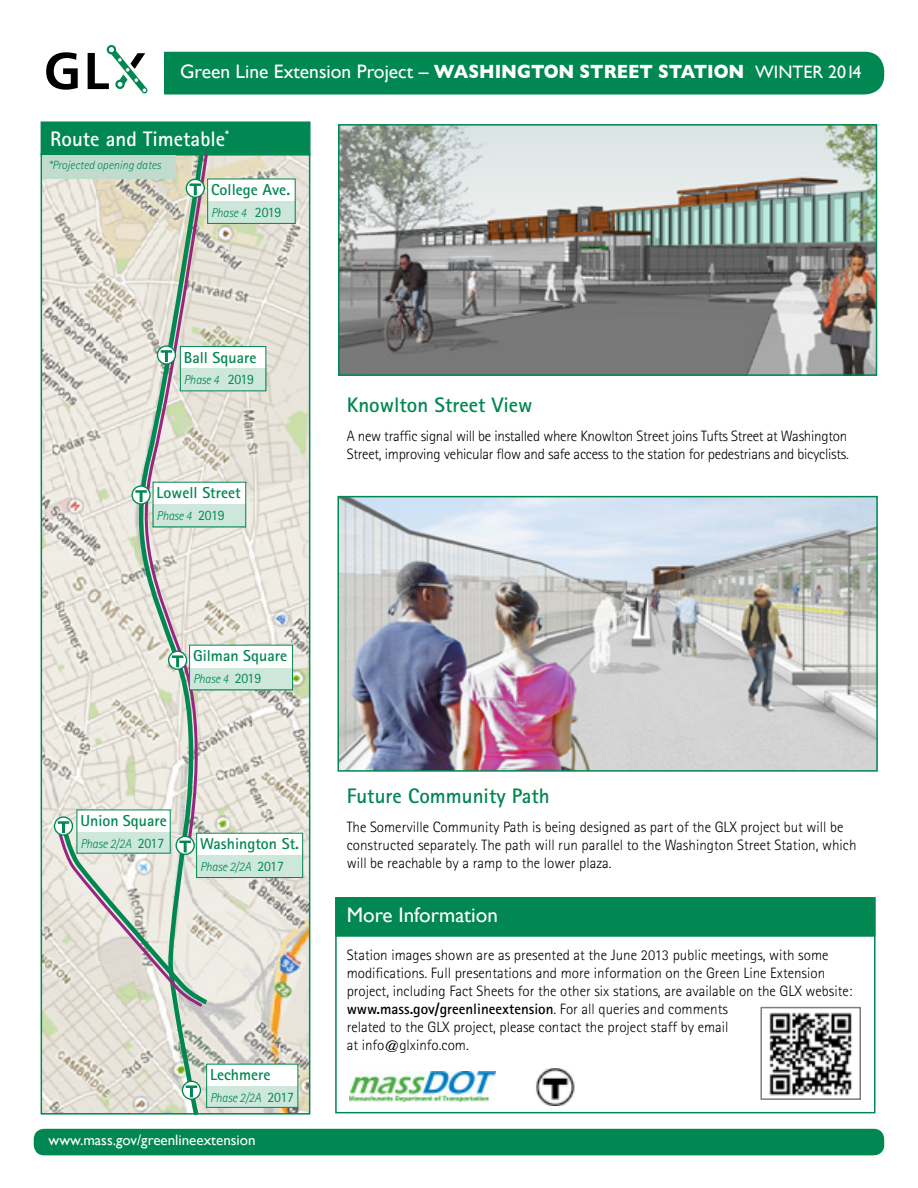
<style>
.page{position:relative;width:918px;height:1188px;background:#fff}
.page>*{position:absolute;margin:0;border:0;box-sizing:border-box;transform-origin:0 0}
.t1{font:700 21px "Rotis Sans Serif";color:#008752}
.t2{font:700 21px "Rotis Sans Serif";color:#fff}
.t3{font:21px "Gill Sans";color:#fff}
.Masthead{font:19.5px "Gill Sans";color:#fff}
.Timetable_Station{font:700 15.9px "Rotis Sans Serif";color:#008752}
.Body{font:300 15px/18px "Rotis Sans Serif";color:#000}
.Body-2{font:300 15px/18px "Rotis Sans Serif";letter-spacing:-.02em;color:#000}
.Body-3{font:15px "Gill Sans";color:#fff}
.Timetable_date{font:italic 300 13.05px "Rotis Sans Serif";letter-spacing:-.01em;color:#008752;scale:.95 1}
.t4{font:italic 300 12px "Rotis Sans Serif";color:#008752}
.s1{font-weight:700}
.s2{font-size:18px}
.s3{font-weight:400;font-style:normal;font-size:14.4px}
</style>
<div class="page">
<div style="left:34px;top:1129px;width:850px;height:26px;background:#008752;border-radius:10px"></div>
<div style="left:335px;top:897px;width:540px;height:216px;border:2px solid #008752"></div>
<div style="left:335px;top:897px;width:540px;height:40px;background:#008752;border:2px solid #008752"></div>
<div style="left:77px;top:52px;width:807px;height:42px;background:#008752;border-radius:19px"></div>
<div style="left:0;top:0;width:163px;height:135px;background:#fff"></div>
<svg style="left:46px;top:52px;width:32px;height:38px"></svg>
<svg style="left:88px;top:45px;width:59px;height:48px"></svg>
<img style="left:44px;top:156px;width:263px;height:956px">
<div style="left:41px;top:153px;width:269px;height:962px;border:2px solid #008752"></div>
<img style="left:341px;top:127px;width:533px;height:246px">
<div style="left:338px;top:124px;width:539px;height:252px;border:2px solid #008752"></div>
<img style="left:341px;top:499px;width:534px;height:270px">
<div style="left:338px;top:496px;width:540px;height:276px;border:2px solid #008752"></div>
<div style="left:41px;top:122px;width:269px;height:34px;background:#008752;border:2px solid #008752"></div>
<img style="left:349px;top:1071px;width:147px;height:30px">
<div style="left:42px;top:156px;width:134px;height:23px;background:#c1dccf"></div>
<img style="left:536px;top:1069px;width:39px;height:37px">
<svg style="left:129px;top:153px;width:77px;height:962px;background:#d4d9cc"></svg>
<svg style="left:134px;top:153px;width:75px;height:668px;background:#cfd1c8"></svg>
<div style="left:197px;top:833px;width:106px;height:45px;background:#fff"></div>
<div style="left:196px;top:855px;width:107px;height:23px;background:#cde7dd"></div>
<div style="left:190px;top:645px;width:103px;height:45px;background:#fff"></div>
<div style="left:189px;top:645px;width:104px;height:45px;border:1px solid #008752"></div>
<div style="left:189px;top:668px;width:104px;height:22px;background:#cde7dd"></div>
<div style="left:180px;top:347px;width:86px;height:44px;background:#fff"></div>
<div style="left:180px;top:346px;width:86px;height:45px;border:1px solid #008752"></div>
<div style="left:180px;top:369px;width:86px;height:22px;background:#cde7dd"></div>
<div style="left:77px;top:810px;width:93px;height:43px;background:#fff"></div>
<div style="left:208px;top:179px;width:87px;height:44px;background:#fff"></div>
<div style="left:207px;top:202px;width:89px;height:22px;background:linear-gradient(to bottom,#d1e9df,#c7e4d9)"></div>
<div style="left:153px;top:482px;width:93px;height:45px;background:#fff"></div>
<div style="left:152px;top:504px;width:94px;height:24px;background:#cde7dd"></div>
<svg style="left:132px;top:486px;width:18px;height:18px"></svg>
<div style="left:131px;top:485px;width:20px;height:20px;border:1px solid #008752;border-radius:50%"></div>
<svg style="left:135px;top:490px;width:12px;height:12px"></svg>
<svg style="left:169px;top:651px;width:18px;height:18px"></svg>
<div style="left:168px;top:651px;width:19px;height:19px;border:1px solid #008752;border-radius:50%"></div>
<svg style="left:172px;top:655px;width:11px;height:12px"></svg>
<svg style="left:55px;top:817px;width:17px;height:18px"></svg>
<div style="left:54px;top:816px;width:19px;height:20px;border:1px solid #008752;border-radius:50%"></div>
<svg style="left:56px;top:821px;width:155px;height:187px;background:#d1d8cf"></svg>
<svg style="left:157px;top:346px;width:18px;height:18px"></svg>
<div style="left:157px;top:345px;width:19px;height:20px;border:1px solid #008752;border-radius:50%"></div>
<svg style="left:161px;top:350px;width:11px;height:12px"></svg>
<svg style="left:186px;top:179px;width:18px;height:18px"></svg>
<div style="left:186px;top:179px;width:19px;height:19px;border:1px solid #008752;border-radius:50%"></div>
<svg style="left:190px;top:183px;width:11px;height:12px"></svg>
<div style="left:207px;top:1064px;width:91px;height:43px;background:#fff"></div>
<div style="left:206px;top:1064px;width:92px;height:44px;border:1px solid #008752"></div>
<div style="left:206px;top:1086px;width:92px;height:21px;background:#cde7dd"></div>
<svg style="left:182px;top:1081px;width:18px;height:18px"></svg>
<div style="left:182px;top:1081px;width:19px;height:19px;border:1px solid #008752;border-radius:50%"></div>
<svg style="left:186px;top:1085px;width:11px;height:12px"></svg>
<img style="left:769px;top:1012px;width:83px;height:84px">
<div style="left:760px;top:1007px;width:101px;height:93px;border:2px solid #7c7e81"></div>
<p class="Masthead" style="left:180px;top:60px;width:683px">Green Line Extension Project – <span class="s1">WASHINGTON STREET STATION</span> <span class="s2">WINTER 2014</span></p>
<p class="t2" style="left:50px;top:125px;width:180px">Route and Timetable<sup>*</sup></p>
<p class="t4" style="left:48px;top:158px;width:114px">*Projected opening dates</p>
<p class="Timetable_Station" style="left:211px;top:180px;width:81px">College Ave.</p>
<p class="Timetable_date" style="left:211px;top:205px;width:76px">Phase 4 <span class="s3">2019</span></p>
<p class="Timetable_Station" style="left:184px;top:347px;width:74px">Ball Square</p>
<p class="Timetable_date" style="left:184px;top:372px;width:76px">Phase 4 <span class="s3">2019</span></p>
<p class="Timetable_Station" style="left:157px;top:483px;width:86px">Lowell Street</p>
<p class="Timetable_date" style="left:157px;top:508px;width:73px">Phase 4 <span class="s3">2019</span></p>
<p class="t1" style="left:347px;top:392px;width:187px">Knowlton Street View</p>
<p class="Body-2" style="left:347px;top:427px;width:504px">A new traffic signal will be installed where Knowlton Street joins Tufts Street at Washington<br>Street, improving vehicular flow and safe access to the station for pedestrians and bicyclists.</p>
<p class="Timetable_Station" style="left:193px;top:646px;width:96px">Gilman Square</p>
<p class="Timetable_date" style="left:193px;top:671px;width:73px">Phase 4 <span class="s3">2019</span></p>
<p class="Timetable_Station" style="left:80px;top:811px;width:88px">Union Square</p>
<p class="Timetable_date" style="left:80px;top:836px;width:90px">Phase 2/2A <span class="s3">2017</span></p>
<p class="Timetable_Station" style="left:200px;top:834px;width:101px">Washington St.</p>
<p class="Timetable_date" style="left:200px;top:859px;width:90px">Phase 2/2A <span class="s3">2017</span></p>
<p class="Timetable_Station" style="left:210px;top:1065px;width:62px">Lechmere</p>
<p class="Timetable_date" style="left:210px;top:1090px;width:90px">Phase 2/2A <span class="s3">2017</span></p>
<p class="Body-3" style="left:49px;top:1132px;width:209px">www.mass.gov/greenlineextension</p>
<p class="t1" style="left:347px;top:783px;width:205px">Future Community Path</p>
<p class="Body" style="left:347px;top:818px;width:511px">The Somerville Community Path is being designed as part of the GLX project but will be constructed separately. The path will run parallel to the Washington Street Station, which will be reachable by a ramp to the lower plaza.</p>
<p class="t3" style="left:347px;top:903px;width:153px">More Information</p>
<p class="Body" style="left:347px;top:946px;width:507px">Station images shown are as presented at the June 2013 public meetings, with some modifications. Full presentations and more information on the Green Line Extension project, including Fact Sheets for the other six stations, are available on the GLX website: <span class="s1">www.mass.gov/greenlineextension</span>. For all queries and comments<br>related to the GLX project, please contact the project staff by email<br>at info@glxinfo.com.</p>
</div>
